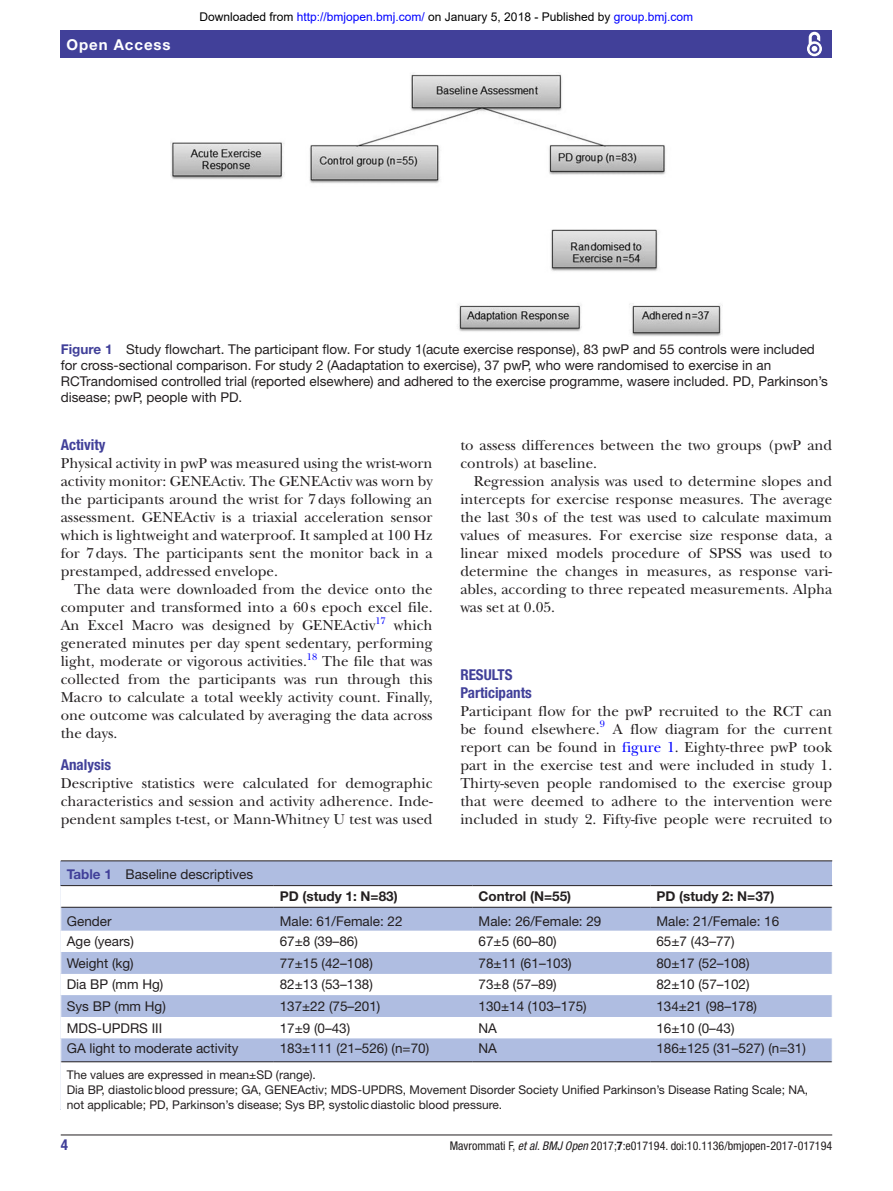
<style>
.page{position:relative;width:893px;height:1191px;background:#fff}
.page>*{position:absolute;margin:0;border:0;box-sizing:border-box;transform-origin:0 0}
.t1{font:15px/18px "New Baskerville";color:#231f20;text-align:justify}
.t2{font:700 condensed 15px/18px "Helvetica Neue LT Std";color:#414099}
.t3{font:700 15px "Helvetica Neue LT Std";letter-spacing:.065em;color:#fff}
.t4{font:13.5px/16.2px "Helvetica Neue LT Std";color:#231f20}
.t5{font:700 13.5px "Helvetica Neue LT Std";color:#231f20}
.t6{font:12px/15px "Helvetica Neue LT Std";color:#231f20}
.t7{font:12px "Arial";color:#000}
.t8{font:12px "Helvetica Neue LT Std Cn 3";color:#231f20}
.t9{font:9.9px "New Baskerville";color:#00f}
.s1{color:#00f}
.s2{font-weight:700;color:#414099}
.s3{font-family:"Helvetica Neue LT Std";font-style:italic;font-stretch:condensed}
.s4{font-family:"Helvetica Neue LT Std Bd Cn 3"}
</style>
<div class="page">
<hr style="left:61px;top:1134px;width:771px;height:1px;background:#231f20">
<div style="left:61px;top:31px;width:771px;height:27px;background:#414099"></div>
<svg style="left:807px;top:31px;width:15px;height:26px"></svg>
<img style="left:170px;top:74px;width:553px;height:262px">
<div style="left:61px;top:861px;width:771px;height:248px;background:#afbde1"></div>
<hr style="left:61px;top:860px;width:771px;height:1px;background:#231f20">
<div style="left:61px;top:886px;width:771px;height:222px;background:#fff"></div>
<svg style="left:61px;top:908px;width:771px;height:153px"></svg>
<hr style="left:61px;top:885px;width:213px;height:1px;background:#231f20">
<hr style="left:61px;top:907px;width:213px;height:1px;background:#231f20">
<hr style="left:274px;top:885px;width:199px;height:1px;background:#231f20">
<hr style="left:274px;top:907px;width:199px;height:1px;background:#231f20">
<hr style="left:473px;top:885px;width:177px;height:1px;background:#231f20">
<hr style="left:473px;top:907px;width:177px;height:1px;background:#231f20">
<hr style="left:650px;top:885px;width:182px;height:1px;background:#231f20">
<hr style="left:650px;top:907px;width:182px;height:1px;background:#231f20">
<hr style="left:274px;top:1061px;width:199px;height:1px;background:#231f20">
<hr style="left:473px;top:1061px;width:177px;height:1px;background:#231f20">
<hr style="left:61px;top:1061px;width:213px;height:1px;background:#231f20">
<hr style="left:650px;top:1061px;width:182px;height:1px;background:#231f20">
<svg style="left:60px;top:886px;width:1px;height:175px"></svg>
<hr style="left:61px;top:1078px;width:771px;height:2px;background:#fff">
<hr style="left:61px;top:1108px;width:771px;height:2px;background:#fff">
<p class="t3" style="left:66px;top:35px;width:106px">Open Access</p>
<p class="t7" style="left:199px;top:8px;width:495px">Downloaded from <span class="s1">http://bmjopen.bmj.com/</span> on January 5, 2018 - Published by <span class="s1">group.bmj.com</span></p>
<p class="t4" style="left:61px;top:341px;width:769px"><span class="s2">Figure 1</span> Study flowchart. The participant flow. For study 1(acute exercise response), 83 pwP and 55 controls were included for cross-sectional comparison. For study 2 (Aadaptation to exercise), 37 pwP, who were randomised to exercise in an RCTrandomised controlled trial (reported elsewhere) and adhered to the exercise programme, wasere included. PD, Parkinson’s disease; pwP, people with PD.</p>
<p class="t2" style="left:61px;top:436px;width:46px">Activity</p>
<p class="t1" style="left:61px;top:454px;width:373px">Physical activity in pwP was measured using the wrist-worn activity monitor: GENEActiv. The GENEActiv was worn by the participants around the wrist for 7days following an assessment. GENEActiv is a triaxial acceleration sensor which is lightweight and waterproof. It sampled at 100 Hz for 7days. The participants sent the monitor back in a prestamped, addressed envelope.</p>
<p class="t1" style="left:61px;top:580px;width:373px;text-indent:14px">The data were downloaded from the device onto the computer and transformed into a 60s epoch excel file.<br>An Excel Macro was designed by GENEActiv</p>
<p class="t9" style="left:375px;top:614px;width:12px">17</p>
<p class="t1" style="left:61px;top:616px;width:373px;text-indent:333px">which generated minutes per day spent sedentary, performing light, moderate or vigorous activities.</p>
<p class="t9" style="left:307px;top:650px;width:12px">18</p>
<p class="t1" style="left:61px;top:652px;width:373px;text-indent:262px">The file that was collected from the participants was run through this Macro to calculate a total weekly activity count. Finally, one outcome was calculated by averaging the data across the days.</p>
<p class="t2" style="left:61px;top:755px;width:52px">Analysis</p>
<p class="t1" style="left:61px;top:774px;width:373px">Descriptive statistics were calculated for demographic characteristics and session and activity adherence. Inde&shy;pendent samples t-test, or Mann-Whitney U test was used</p>
<p class="t4" style="left:67px;top:866px;width:188px"><span class="s2">Table 1</span> Baseline descriptives</p>
<p class="t1" style="left:460px;top:436px;width:373px">to assess differences between the two groups (pwP and controls) at baseline.</p>
<p class="t1" style="left:460px;top:472px;width:373px;text-indent:14px">Regression analysis was used to determine slopes and intercepts for exercise response measures. The average the last 30s of the test was used to calculate maximum values of measures. For exercise size response data, a linear mixed models procedure of SPSS was used to determine the changes in measures, as response vari&shy;ables, according to three repeated measurements. Alpha was set at 0.05.</p>
<p class="t2" style="left:460px;top:665px;width:73px">Results<br>Participants</p>
<p class="t1" style="left:460px;top:702px;width:373px">Participant flow for the pwP recruited to the RCT can be found elsewhere.</p>
<p class="t9" style="left:600px;top:718px;width:7px">9</p>
<p class="t1" style="left:460px;top:720px;width:373px;text-indent:152px">A flow diagram for the current report can be found in <span class="s1">figure 1</span>. Eighty-three pwP took part in the exercise test and were included in study 1.<br>Thirty-seven people randomised to the exercise group that were deemed to adhere to the intervention were included in study 2. Fifty-five people were recruited to</p>
<p class="t5" style="left:280px;top:888px;width:119px">PD (study 1: N=83)</p>
<p class="t5" style="left:479px;top:888px;width:94px">Control (N=55)</p>
<p class="t5" style="left:656px;top:888px;width:119px">PD (study 2: N=37)</p>
<p class="t4" style="left:67px;top:912px;width:46px">Gender</p>
<p class="t4" style="left:280px;top:912px;width:124px">Male: 61/Female: 22</p>
<p class="t4" style="left:479px;top:912px;width:124px">Male: 26/Female: 29</p>
<p class="t4" style="left:656px;top:912px;width:124px">Male: 21/Female: 16</p>
<p class="t4" style="left:67px;top:933px;width:68px">Age (years)</p>
<p class="t4" style="left:280px;top:933px;width:80px">67±8 (39–86)</p>
<p class="t4" style="left:479px;top:933px;width:80px">67±5 (60–80)</p>
<p class="t4" style="left:656px;top:933px;width:80px">65±7 (43–77)</p>
<p class="t4" style="left:67px;top:954px;width:68px">Weight (kg)</p>
<p class="t4" style="left:280px;top:954px;width:95px">77±15 (42–108)</p>
<p class="t4" style="left:479px;top:954px;width:95px">78±11 (61–103)</p>
<p class="t4" style="left:656px;top:954px;width:95px">80±17 (52–108)</p>
<p class="t4" style="left:67px;top:976px;width:98px">Dia BP (mm Hg)</p>
<p class="t4" style="left:280px;top:976px;width:95px">82±13 (53–138)</p>
<p class="t4" style="left:479px;top:976px;width:80px">73±8 (57–89)</p>
<p class="t4" style="left:656px;top:976px;width:95px">82±10 (57–102)</p>
<p class="t4" style="left:67px;top:998px;width:101px">Sys BP (mm Hg)</p>
<p class="t4" style="left:280px;top:998px;width:102px">137±22 (75–201)</p>
<p class="t4" style="left:479px;top:998px;width:110px">130±14 (103–175)</p>
<p class="t4" style="left:656px;top:998px;width:102px">134±21 (98–178)</p>
<p class="t4" style="left:67px;top:1019px;width:97px">MDS-UPDRS III</p>
<p class="t4" style="left:280px;top:1019px;width:72px">17±9 (0–43)</p>
<p class="t4" style="left:479px;top:1019px;width:20px">NA</p>
<p class="t4" style="left:656px;top:1019px;width:80px">16±10 (0–43)</p>
<p class="t4" style="left:67px;top:1039px;width:173px">GA light to moderate activity</p>
<p class="t4" style="left:280px;top:1039px;width:151px">183±111 (21–526) (n=70)</p>
<p class="t4" style="left:479px;top:1039px;width:20px">NA</p>
<p class="t4" style="left:656px;top:1039px;width:151px">186±125 (31–527) (n=31)</p>
<p class="t6" style="left:67px;top:1067px;width:743px">The values are expressed in mean±SD (range).<br>Dia BP, diastolicblood pressure; GA, GENEActiv; MDS-UPDRS, Movement Disorder Society Unified Parkinson’s Disease Rating Scale; NA, not applicable; PD, Parkinson’s disease; Sys BP, systolicdiastolic blood pressure.</p>
<p class="t2" style="left:61px;top:1135px;width:9px">4</p>
<p class="t8" style="left:450px;top:1138px;width:384px">Mavrommati F, <span class="s3">et al</span>. <span class="s3">BMJ Open</span> 2017;<span class="s4">7</span>:e017194. doi:10.1136/bmjopen-2017-017194</p>
</div>
